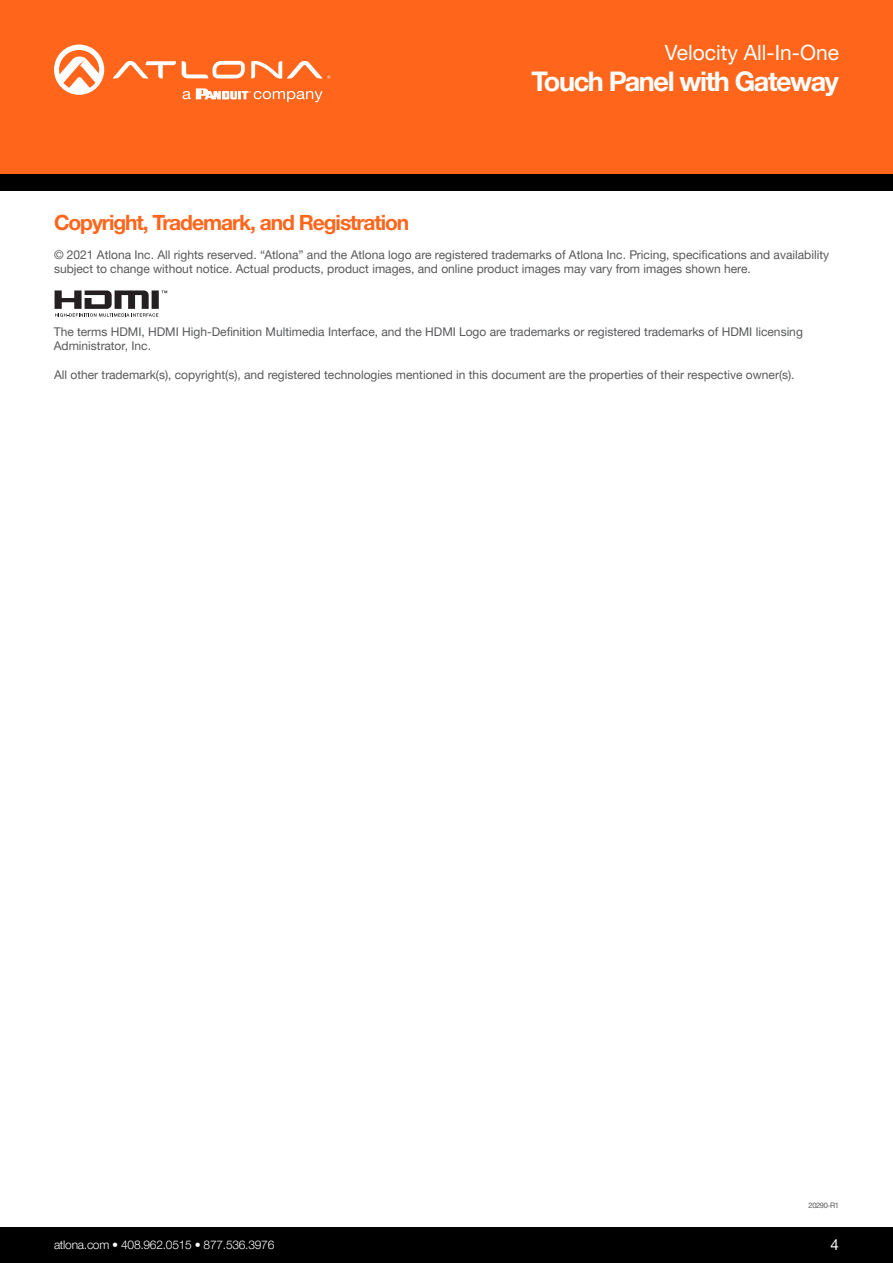
<style>
.page{position:relative;width:893px;height:1263px;background:#fff}
.page>*{position:absolute;margin:0;border:0;box-sizing:border-box;transform-origin:0 0}
.t1{font:700 27px "Helvetica Neue LTW1 G";letter-spacing:-.05em;color:#fff}
.t2{font:700 21px "Helvetica Neue LTW1 G";letter-spacing:-.05em;color:#ff661c}
.t3{font:21px "Helvetica Neue LTW1 G";color:#fff}
.t4{font:15px "Helvetica Neue LTW1 G";color:#fff}
.t5{font:12px/14.4px "Helvetica Neue LTW1 G";color:#57585a}
.t6{font:300 12px "Helvetica Neue LTW1 G";letter-spacing:-.02em;color:#fff}
.Product_Type_First_P{font:7.5px "Helvetica Neue LTW1 G";letter-spacing:-.05em;color:#57585a}
</style>
<div class="page">
<div style="left:0;top:1227px;width:893px;height:36px;background:#000"></div>
<div style="left:0;top:0;width:893px;height:174px;background:#ff661c"></div>
<div style="left:0;top:174px;width:893px;height:17px;background:#000"></div>
<svg style="left:182px;top:61px;width:63px;height:17px"></svg>
<svg style="left:113px;top:61px;width:63px;height:18px"></svg>
<svg style="left:251px;top:61px;width:79px;height:18px"></svg>
<svg style="left:54px;top:45px;width:50px;height:50px"></svg>
<svg style="left:183px;top:88px;width:140px;height:14px"></svg>
<svg style="left:55px;top:290px;width:112px;height:27px"></svg>
<h2 class="t3" style="left:665px;top:39px;width:176px">Velocity All-In-One</h2>
<h1 class="t1" style="left:532px;top:65px;width:309px">Touch Panel with Gateway</h1>
<h2 class="t2" style="left:54px;top:209px;width:357px">Copyright, Trademark, and Registration</h2>
<p class="t5" style="left:54px;top:247px;width:777px">© 2021 Atlona Inc. All rights reserved. “Atlona” and the Atlona logo are registered trademarks of Atlona Inc. Pricing, specifications and availability subject to change without notice. Actual products, product images, and online product images may vary from images shown here.</p>
<p class="t5" style="left:54px;top:324px;width:750px">The terms HDMI, HDMI High-Definition Multimedia Interface, and the HDMI Logo are trademarks or registered trademarks of HDMI licensing<br>Administrator, Inc.</p>
<p class="t5" style="left:54px;top:367px;width:742px">All other trademark(s), copyright(s), and registered technologies mentioned in this document are the properties of their respective owner(s).</p>
<p class="Product_Type_First_P" style="left:808px;top:1200px;width:32px">20290-R1</p>
<p class="t6" style="left:54px;top:1237px;width:222px">atlona.com • 408.962.0515 • 877.536.3976</p>
<p class="t4" style="left:831px;top:1235px;width:10px">4</p>
</div>
